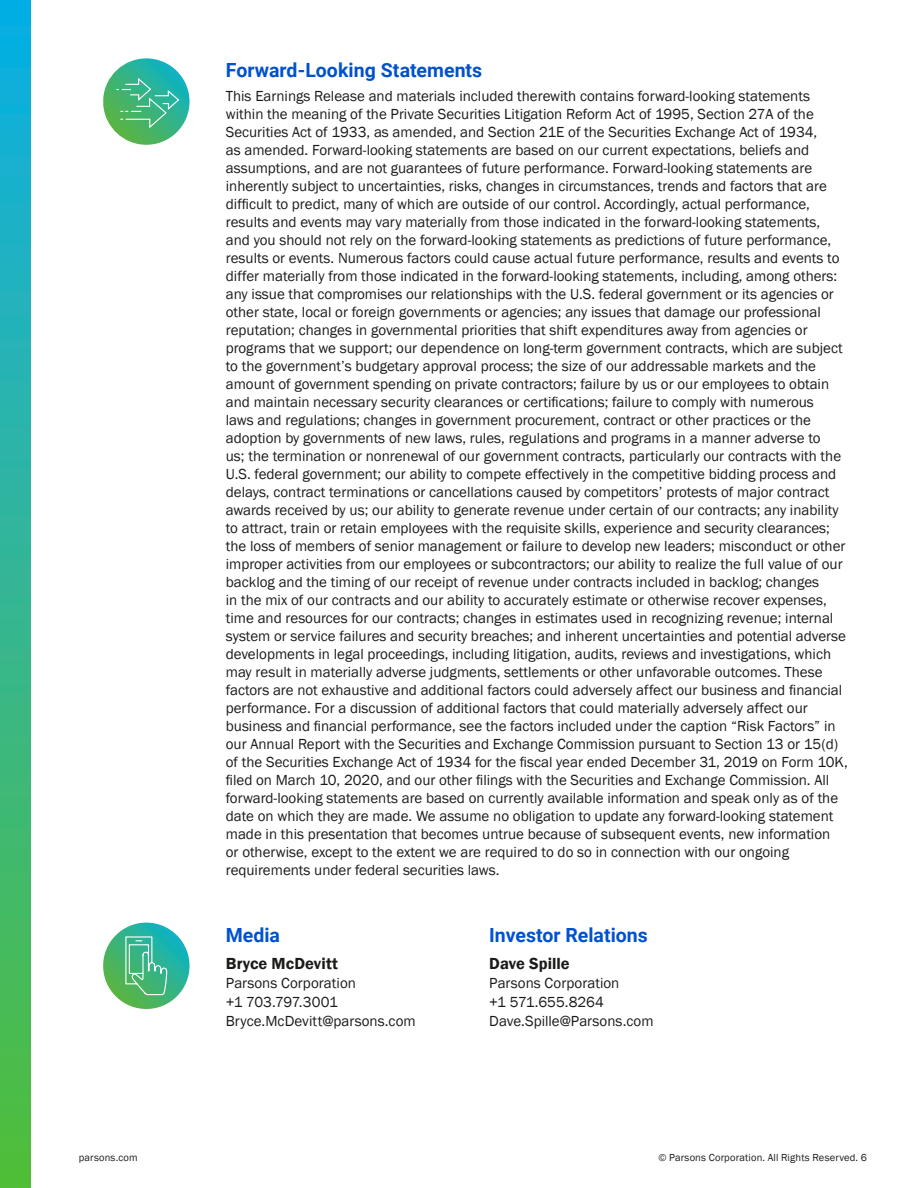
<style>
.page{position:relative;width:918px;height:1188px;background:#fff}
.page>*{position:absolute;margin:0;border:0;box-sizing:border-box;transform-origin:0 0}
.Heading_-_Roboto_Bol{font:700 19.5px "Roboto";color:#0051cc}
.body_header{font:700 19.5px "Roboto";color:#0051d1}
.FG_Book_-_Body_-_9_5{font:600 16.5px "Franklin Gothic";letter-spacing:.005em;color:#1c1b1a}
.Body_-_FG_Book_9_12{font:15px/18px "Franklin Gothic";color:#1c1b1a}
.FG_Book_-_Body_-_9_5-2{font:15px "Franklin Gothic";letter-spacing:.005em;color:#1c1b1a}
.FG_Book_-_Body_-_9_5-3{font:15px "Franklin Gothic";letter-spacing:-.025em;color:#1c1b1a}
.t1{font:10.5px "Franklin Gothic";letter-spacing:.02em;color:#1c1b1a}
</style>
<div class="page">
<svg style="left:103px;top:58px;width:87px;height:87px;background:#42b88a"></svg>
<svg style="left:115px;top:77px;width:65px;height:53px;background:#47b989"></svg>
<svg style="left:103px;top:923px;width:87px;height:86px;background:#38b483"></svg>
<svg style="left:125px;top:936px;width:42px;height:60px;background:#56bf93"></svg>
<div style="left:0;top:0;width:31px;height:1188px;background:linear-gradient(to bottom,#0daee8,#55be3b)"></div>
<p class="Heading_-_Roboto_Bol" style="left:226px;top:56px;width:258px">Forward-Looking Statements</p>
<p class="Body_-_FG_Book_9_12" style="left:226px;top:88px;width:623px">This Earnings Release and materials included therewith contains forward-looking statements within the meaning of the Private Securities Litigation Reform Act of 1995, Section 27A of the Securities Act of 1933, as amended, and Section 21E of the Securities Exchange Act of 1934,<br>as amended. Forward-looking statements are based on our current expectations, beliefs and assumptions, and are not guarantees of future performance. Forward-looking statements are inherently subject to uncertainties, risks, changes in circumstances, trends and factors that are difficult to predict, many of which are outside of our control. Accordingly, actual performance, results and events may vary materially from those indicated in the forward-looking statements, and you should not rely on the forward-looking statements as predictions of future performance, results or events. Numerous factors could cause actual future performance, results and events to differ materially from those indicated in the forward-looking statements, including, among others: any issue that compromises our relationships with the U.S. federal government or its agencies or other state, local or foreign governments or agencies; any issues that damage our professional reputation; changes in governmental priorities that shift expenditures away from agencies or programs that we support; our dependence on long-term government contracts, which are subject to the government’s budgetary approval process; the size of our addressable markets and the amount of government spending on private contractors; failure by us or our employees to obtain and maintain necessary security clearances or certifications; failure to comply with numerous<br>laws and regulations; changes in government procurement, contract or other practices or the adoption by governments of new laws, rules, regulations and programs in a manner adverse to<br>us; the termination or nonrenewal of our government contracts, particularly our contracts with the U.S. federal government; our ability to compete effectively in the competitive bidding process and delays, contract terminations or cancellations caused by competitors’ protests of major contract awards received by us; our ability to generate revenue under certain of our contracts; any inability to attract, train or retain employees with the requisite skills, experience and security clearances; the loss of members of senior management or failure to develop new leaders; misconduct or other improper activities from our employees or subcontractors; our ability to realize the full value of our backlog and the timing of our receipt of revenue under contracts included in backlog; changes<br>in the mix of our contracts and our ability to accurately estimate or otherwise recover expenses, time and resources for our contracts; changes in estimates used in recognizing revenue; internal system or service failures and security breaches; and inherent uncertainties and potential adverse developments in legal proceedings, including litigation, audits, reviews and investigations, which may result in materially adverse judgments, settlements or other unfavorable outcomes. These factors are not exhaustive and additional factors could adversely affect our business and financial performance. For a discussion of additional factors that could materially adversely affect our business and financial performance, see the factors included under the caption “Risk Factors” in our Annual Report with the Securities and Exchange Commission pursuant to Section 13 or 15(d) of the Securities Exchange Act of 1934 for the fiscal year ended December 31, 2019 on Form 10K, filed on March 10, 2020, and our other filings with the Securities and Exchange Commission. All forward-looking statements are based on currently available information and speak only as of the date on which they are made. We assume no obligation to update any forward-looking statement made in this presentation that becomes untrue because of subsequent events, new information<br>or otherwise, except to the extent we are required to do so in connection with our ongoing requirements under federal securities laws.</p>
<p class="body_header" style="left:226px;top:921px;width:56px">Media</p>
<p class="FG_Book_-_Body_-_9_5" style="left:226px;top:954px;width:114px">Bryce McDevitt</p>
<p class="FG_Book_-_Body_-_9_5-2" style="left:226px;top:974px;width:132px">Parsons Corporation</p>
<p class="FG_Book_-_Body_-_9_5-3" style="left:226px;top:993px;width:114px">+1 703.797.3001</p>
<p class="FG_Book_-_Body_-_9_5-2" style="left:226px;top:1011px;width:191px">Bryce.McDevitt@parsons.com</p>
<p class="body_header" style="left:489px;top:921px;width:160px">Investor Relations</p>
<p class="FG_Book_-_Body_-_9_5" style="left:489px;top:954px;width:82px">Dave Spille</p>
<p class="FG_Book_-_Body_-_9_5-2" style="left:489px;top:974px;width:132px">Parsons Corporation</p>
<p class="FG_Book_-_Body_-_9_5-2" style="left:489px;top:993px;width:116px">+1 571.655.8264</p>
<p class="FG_Book_-_Body_-_9_5-2" style="left:489px;top:1011px;width:166px">Dave.Spille@Parsons.com</p>
<p class="t1" style="left:79px;top:1151px;width:60px">parsons.com</p>
<p class="t1" style="left:658px;top:1151px;width:210px">© Parsons Corporation. All Rights Reserved. 6</p>
</div>
